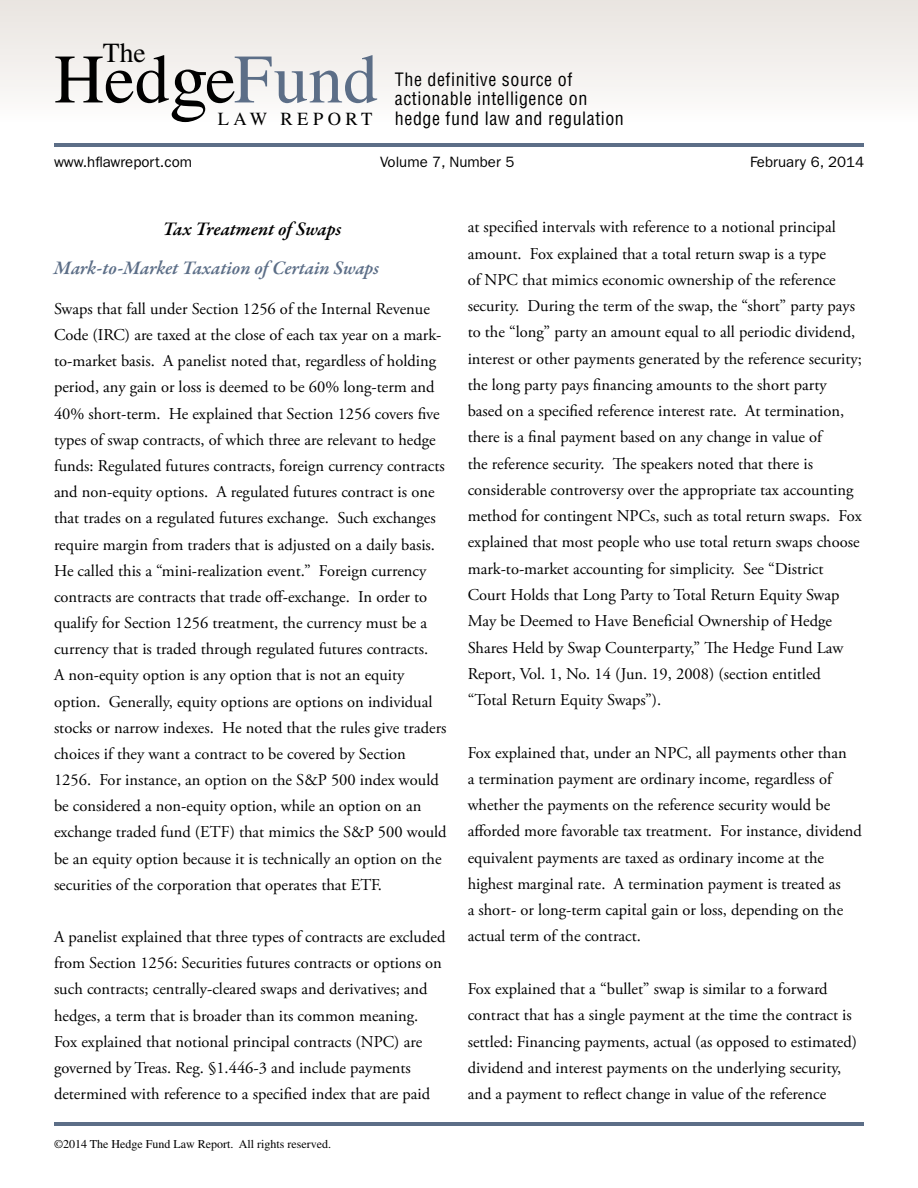
<style>
.page{position:relative;width:918px;height:1188px;background:#fff}
.page>*{position:absolute;margin:0;border:0;box-sizing:border-box;transform-origin:0 0}
.t1{font:69.3px "Times";color:#000}
.t2{font:27.6px "Times";color:#000}
.t3{font:italic 600 19.5px "Garamond Premr Pro";color:#5c6e87}
.t4{font:italic 600 19.5px "Garamond Premr Pro";letter-spacing:-.005em;color:#000}
.t5{font:18.45px "Times";letter-spacing:.24em;color:#000}
.t6{font:condensed 18px/19.5px "Helvetica LT Std";letter-spacing:.03em;color:#000}
.t7{font:16.5px/26.2px "Adobe Garamond Pro";color:#000}
.t8{font:15px "Franklin Gothic";color:#000}
.t9{font:12px "Times";color:#000}
.s1{font-size:77.55px}
.s2{color:#5c6e87}
</style>
<div class="page">
<div style="left:0;top:0;width:918px;height:123px;background:linear-gradient(to bottom,#e9e4df,#fdfcfc)"></div>
<hr style="left:54px;top:1122px;width:809px;height:4px;background:#5c6e87">
<hr style="left:54px;top:143px;width:810px;height:4px;background:#5c6e87">
<h2 class="t2" style="left:103px;top:38px;width:44px">The</h2>
<h1 class="t1" style="left:54px;top:40px;width:325px">Hed<span class="s1">g</span>e <span class="s2">Fund</span></h1>
<p class="t5" style="left:218px;top:108px;width:156px">LAW REPORT</p>
<p class="t6" style="left:395px;top:69px;width:194px">The definitive source of actionable intelligence on</p>
<p class="t6" style="left:395px;top:108px;width:231px">hedge fund law and regulation</p>
<p class="t8" style="left:54px;top:153px;width:140px">www.hflawreport.com</p>
<p class="t8" style="left:380px;top:153px;width:136px">Volume 7, Number 5</p>
<p class="t8" style="left:750px;top:153px;width:115px">February 6, 2014</p>
<p class="t4" style="left:163px;top:216px;width:180px">Tax Treatment of Swaps</p>
<p class="t3" style="left:54px;top:256px;width:327px">Mark-to-Market Taxation of Certain Swaps</p>
<p class="t7" style="left:54px;top:296px;width:394px">Swaps that fall under Section 1256 of the Internal Revenue Code (IRC) are taxed at the close of each tax year on a mark&shy;to-market basis. A panelist noted that, regardless of holding period, any gain or loss is deemed to be 60% long-term and 40% short-term. He explained that Section 1256 covers five types of swap contracts, of which three are relevant to hedge funds: Regulated futures contracts, foreign currency contracts and non-equity options. A regulated futures contract is one that trades on a regulated futures exchange. Such exchanges require margin from traders that is adjusted on a daily basis.<br>He called this a “mini-realization event.” Foreign currency contracts are contracts that trade off-exchange. In order to qualify for Section 1256 treatment, the currency must be a currency that is traded through regulated futures contracts.<br>A non-equity option is any option that is not an equity option. Generally, equity options are options on individual stocks or narrow indexes. He noted that the rules give traders choices if they want a contract to be covered by Section 1256. For instance, an option on the S&amp;P 500 index would be considered a non-equity option, while an option on an exchange traded fund (ETF) that mimics the S&amp;P 500 would be an equity option because it is technically an option on the securities of the corporation that operates that ETF.</p>
<p class="t7" style="left:54px;top:924px;width:393px">A panelist explained that three types of contracts are excluded from Section 1256: Securities futures contracts or options on such contracts; centrally-cleared swaps and derivatives; and hedges, a term that is broader than its common meaning.<br>Fox explained that notional principal contracts (NPC) are governed by Treas. Reg. §1.446-3 and include payments determined with reference to a specified index that are paid</p>
<p class="t9" style="left:54px;top:1137px;width:279px">©2014 The Hedge Fund Law Report. All rights reserved.</p>
<p class="t7" style="left:468px;top:214px;width:396px">at specified intervals with reference to a notional principal amount. Fox explained that a total return swap is a type<br>of NPC that mimics economic ownership of the reference security. During the term of the swap, the “short” party pays to the “long” party an amount equal to all periodic dividend, interest or other payments generated by the reference security; the long party pays financing amounts to the short party based on a specified reference interest rate. At termination, there is a final payment based on any change in value of<br>the reference security. The speakers noted that there is considerable controversy over the appropriate tax accounting method for contingent NPCs, such as total return swaps. Fox explained that most people who use total return swaps choose mark-to-market accounting for simplicity. See “District Court Holds that Long Party to Total Return Equity Swap May be Deemed to Have Beneficial Ownership of Hedge Shares Held by Swap Counterparty,” The Hedge Fund Law Report, Vol. 1, No. 14 (Jun. 19, 2008) (section entitled “Total Return Equity Swaps”).</p>
<p class="t7" style="left:468px;top:740px;width:396px">Fox explained that, under an NPC, all payments other than<br>a termination payment are ordinary income, regardless of whether the payments on the reference security would be afforded more favorable tax treatment. For instance, dividend equivalent payments are taxed as ordinary income at the highest marginal rate. A termination payment is treated as<br>a short- or long-term capital gain or loss, depending on the actual term of the contract.</p>
<p class="t7" style="left:468px;top:976px;width:391px">Fox explained that a “bullet” swap is similar to a forward contract that has a single payment at the time the contract is settled: Financing payments, actual (as opposed to estimated) dividend and interest payments on the underlying security, and a payment to reflect change in value of the reference</p>
</div>
